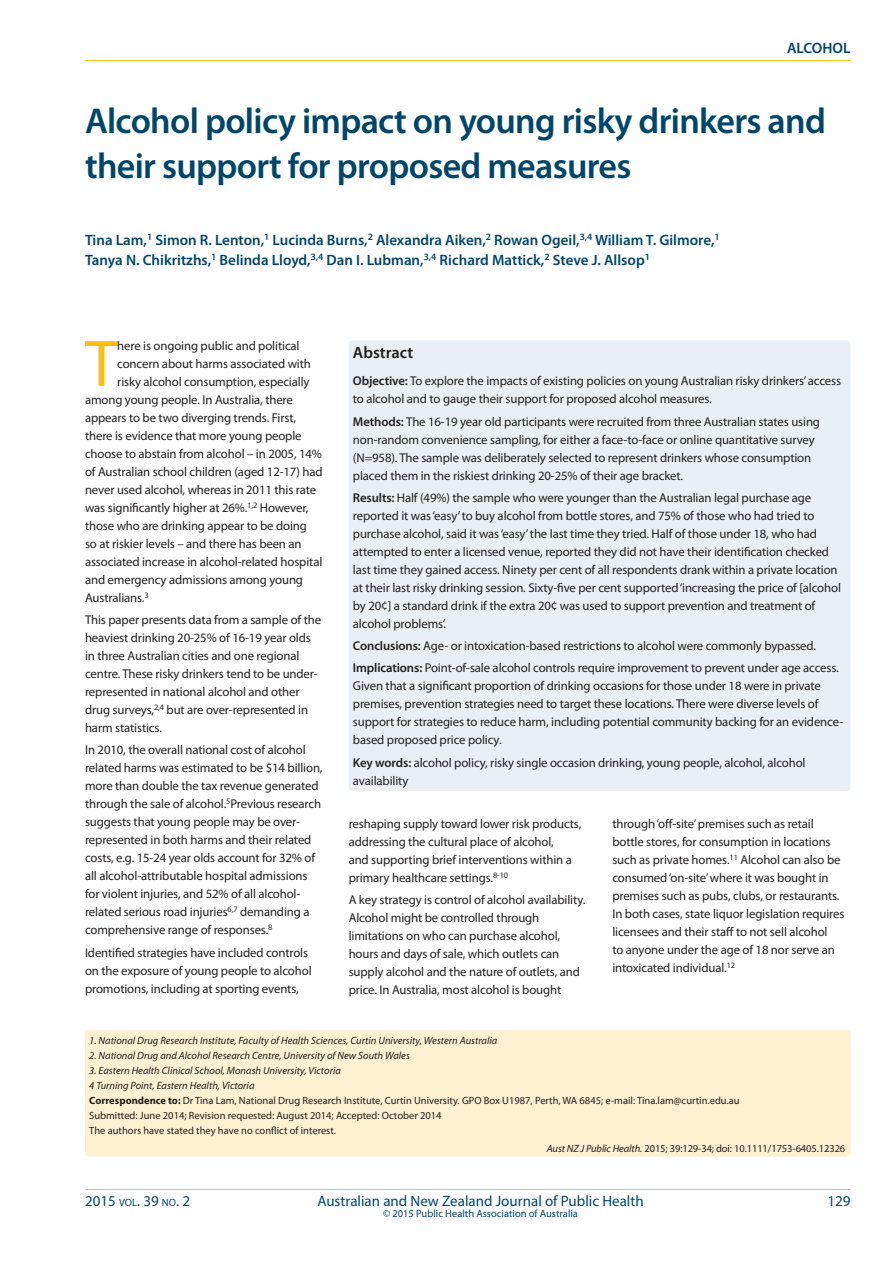
<style>
.page{position:relative;width:893px;height:1263px;background:#fff}
.page>*{position:absolute;margin:0;border:0;box-sizing:border-box;transform-origin:0 0}
.t1{font:66.15px "Myriad Pro";color:#fdbe12}
.t2{font:600 36px/45px "Myriad Pro";letter-spacing:-.02em;color:#00466b}
.t3{font:600 16.5px "Myriad Pro";color:#231f20}
.t4{font:600 15px/19.5px "Myriad Pro";color:#00466b}
.t5{font:15px "Myriad Pro";color:#00466b}
.t6{font:15px "Myriad Pro";color:#00466b}
.t7{font:12.75px/18px "Myriad Pro";letter-spacing:-.01em;color:#231f20}
.t8{font:10.5px/15px "Myriad Pro";color:#231f20}
.t9{font:italic 10.5px "Myriad Pro";color:#231f20}
.t10{font:10.5px "Myriad Pro";color:#00466b}
.s1{font-weight:600}
.s2{font-style:italic}
.s3{font-weight:700}
.s4{font-size:10.5px}
</style>
<div class="page">
<hr style="left:85px;top:1189px;width:765px;height:1px;background:#fdbe12">
<div style="left:85px;top:1030px;width:765px;height:127px;background:#fef0d0;border-radius:4px"></div>
<div style="left:349px;top:340px;width:501px;height:451px;background:#e8f0f5;border-radius:4px"></div>
<hr style="left:85px;top:60px;width:765px;height:1px;background:#fdbe12">
<p class="t4" style="left:787px;top:37px;width:65px">ALCOHOL</p>
<h2 class="t2" style="left:85px;top:98px;width:742px">Alcohol policy impact on young risky drinkers and their support for proposed measures</h2>
<p class="t4" style="left:85px;top:230px;width:636px">Tina Lam,<sup>1</sup> Simon R. Lenton,<sup>1</sup> Lucinda Burns,<sup>2</sup> Alexandra Aiken,<sup>2</sup> Rowan Ogeil,<sup>3,4</sup> William T. Gilmore,<sup>1<br></sup>Tanya N. Chikritzhs,<sup>1</sup> Belinda Lloyd,<sup>3,4</sup> Dan I. Lubman,<sup>3,4</sup> Richard Mattick,<sup>2</sup> Steve J. Allsop<sup>1</sup></p>
<h1 class="t1" style="left:85px;top:323px;width:34px">T</h1>
<p class="t7" style="left:117px;top:336px;width:184px">here is ongoing public and political</p>
<p class="t7" style="left:117px;top:354px;width:195px">concern about harms associated with</p>
<p class="t7" style="left:117px;top:372px;width:194px">risky alcohol consumption, especially</p>
<p class="t7" style="left:85px;top:390px;width:209px">among young people. In Australia, there</p>
<p class="t7" style="left:85px;top:408px;width:213px">appears to be two diverging trends. First,</p>
<p class="t7" style="left:85px;top:426px;width:218px">there is evidence that more young people</p>
<p class="t7" style="left:85px;top:444px;width:238px">choose to abstain from alcohol – in 2005, 14%</p>
<p class="t7" style="left:85px;top:462px;width:239px">of Australian school children (aged 12-17) had</p>
<p class="t7" style="left:85px;top:480px;width:233px">never used alcohol, whereas in 2011 this rate</p>
<p class="t7" style="left:85px;top:498px;width:225px">was significantly higher at 26%.<sup>1,2</sup> However,</p>
<p class="t7" style="left:85px;top:516px;width:223px">those who are drinking appear to be doing</p>
<p class="t7" style="left:85px;top:534px;width:218px">so at riskier levels – and there has been an</p>
<p class="t7" style="left:85px;top:552px;width:239px">associated increase in alcohol-related hospital</p>
<p class="t7" style="left:85px;top:570px;width:220px">and emergency admissions among young</p>
<p class="t7" style="left:85px;top:588px;width:65px">Australians.<sup>3</sup></p>
<p class="t7" style="left:85px;top:610px;width:238px">This paper presents data from a sample of the heaviest drinking 20-25% of 16-19 year olds in three Australian cities and one regional centre. These risky drinkers tend to be under&shy;represented in national alcohol and other drug surveys,<sup>2,4</sup> but are over-represented in harm statistics.</p>
<p class="t7" style="left:85px;top:741px;width:239px">In 2010, the overall national cost of alcohol related harms was estimated to be $14 billion, more than double the tax revenue generated through the sale of alcohol.<sup>5</sup>Previous research suggests that young people may be over&shy;represented in both harms and their related costs, e.g. 15-24 year olds account for 32% of all alcohol-attributable hospital admissions for violent injuries, and 52% of all alcohol&shy;related serious road injuries<sup>6,7</sup> demanding a comprehensive range of responses.<sup>8</sup></p>
<p class="t7" style="left:85px;top:943px;width:228px">Identified strategies have included controls on the exposure of young people to alcohol promotions, including at sporting events,</p>
<p class="t3" style="left:353px;top:342px;width:62px">Abstract</p>
<p class="t7" style="left:353px;top:372px;width:490px"><span class="s1">Objective:</span> To explore the impacts of existing policies on young Australian risky drinkers’ access to alcohol and to gauge their support for proposed alcohol measures.</p>
<p class="t7" style="left:353px;top:412px;width:469px"><span class="s1">Methods:</span> The 16-19 year old participants were recruited from three Australian states using non-random convenience sampling, for either a face-to-face or online quantitative survey (N=958). The sample was deliberately selected to represent drinkers whose consumption placed them in the riskiest drinking 20-25% of their age bracket.</p>
<p class="t7" style="left:353px;top:488px;width:490px"><span class="s1">Results:</span> Half (49%) the sample who were younger than the Australian legal purchase age reported it was ‘easy’ to buy alcohol from bottle stores, and 75% of those who had tried to purchase alcohol, said it was ‘easy’ the last time they tried. Half of those under 18, who had attempted to enter a licensed venue, reported they did not have their identification checked last time they gained access. Ninety per cent of all respondents drank within a private location at their last risky drinking session. Sixty-five per cent supported ‘increasing the price of [alcohol by 20¢] a standard drink if the extra 20¢ was used to support prevention and treatment of alcohol problems’.</p>
<p class="t7" style="left:353px;top:634px;width:487px;line-height:22.2px"><span class="s1">Conclusions:</span> Age- or intoxication-based restrictions to alcohol were commonly bypassed.<br><span class="s1">Implications:</span> Point-of-sale alcohol controls require improvement to prevent under age access.</p>
<p class="t7" style="left:353px;top:677px;width:492px">Given that a significant proportion of drinking occasions for those under 18 were in private premises, prevention strategies need to target these locations. There were diverse levels of support for strategies to reduce harm, including potential community backing for an evidence&shy;based proposed price policy.</p>
<p class="t7" style="left:353px;top:753px;width:454px"><span class="s1">Key words:</span> alcohol policy, risky single occasion drinking, young people, alcohol, alcohol availability</p>
<p class="t7" style="left:349px;top:815px;width:234px">reshaping supply toward lower risk products, addressing the cultural place of alcohol,<br>and supporting brief interventions within a primary healthcare settings.<sup>8-10</sup></p>
<p class="t7" style="left:349px;top:891px;width:238px">A key strategy is control of alcohol availability.<br>Alcohol might be controlled through limitations on who can purchase alcohol, hours and days of sale, which outlets can supply alcohol and the nature of outlets, and price. In Australia, most alcohol is bought</p>
<p class="t7" style="left:612px;top:815px;width:234px">through ‘off-site’ premises such as retail bottle stores, for consumption in locations such as private homes.<sup>11</sup> Alcohol can also be consumed ‘on-site’ where it was bought in premises such as pubs, clubs, or restaurants.<br>In both cases, state liquor legislation requires licensees and their staff to not sell alcohol<br>to anyone under the age of 18 nor serve an intoxicated individual.<sup>12</sup></p>
<p class="t9" style="left:89px;top:1034px;width:410px">1. National Drug Research Institute, Faculty of Health Sciences, Curtin University, Western Australia</p>
<p class="t9" style="left:89px;top:1049px;width:322px">2. National Drug and Alcohol Research Centre, University of New South Wales</p>
<p class="t8" style="left:89px;top:1062px;width:652px"><span class="s2">3. Eastern Health Clinical School, Monash University, Victoria<br>4 Turning Point, Eastern Health, Victoria<br></span><span class="s3">Correspondence to:</span> Dr Tina Lam, National Drug Research Institute, Curtin University. GPO Box U1987, Perth, WA 6845; e-mail: Tina.lam@curtin.edu.au Submitted: June 2014; Revision requested: August 2014; Accepted: October 2014<br>The authors have stated they have no conflict of interest.</p>
<p class="t8" style="left:547px;top:1140px;width:300px"><span class="s2">Aust NZ J Public Health.</span> 2015; 39:129-34; doi: 10.1111/1753-6405.12326</p>
<p class="t6" style="left:85px;top:1192px;width:106px">2015 <span class="s4">VOL</span>. 39 <span class="s4">NO</span>. 2</p>
<p class="t5" style="left:317px;top:1192px;width:328px">Australian and New Zealand Journal of Public Health</p>
<p class="t6" style="left:827px;top:1192px;width:25px">129</p>
<p class="t10" style="left:383px;top:1207px;width:196px">© 2015 Public Health Association of Australia</p>
</div>
